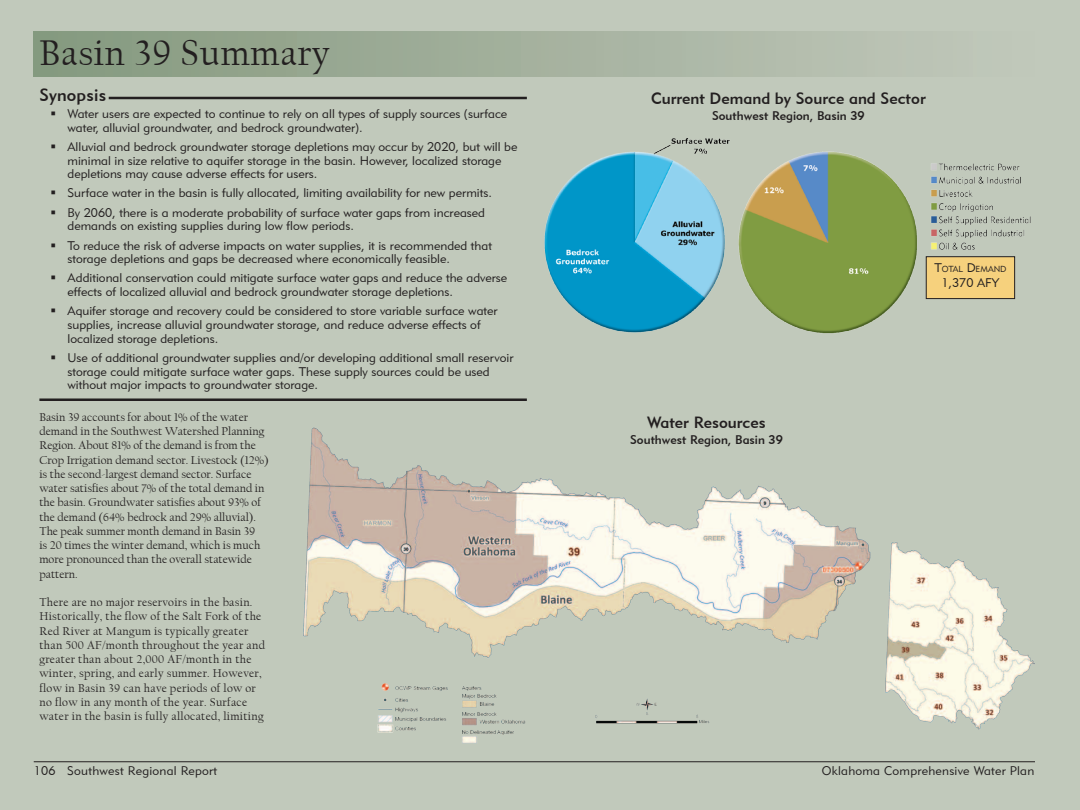
<style>
.page{position:relative;width:1080px;height:810px;background:#c1c9bb}
.page>*{position:absolute;margin:0;border:0;box-sizing:border-box;transform-origin:0 0}
.Section_Heading{font:37.5px "Californian FB";letter-spacing:.02em;color:#231f20}
.Synopsis{font:17.5px "Geometric 415 BT Medium A";letter-spacing:.01em;color:#231f20}
.Regional_Figure_Titl{font:16.25px "Geometric 415 BT Medium A";color:#231f20}
.REGION_BASIN__FIGURE{font:12.5px/13.8px "Geometric 415 BT Lite A";color:#231f20}
.REGION_BASIN__FIGURE-2{font:12.5px "Geometric 415 BT Lite A";letter-spacing:.02em;color:#231f20}
.Regional_Figure_Titl-2{font:12.5px "Geometric 415 BT Medium A";color:#231f20}
.BODY{font:11.88px/14.2px "Californian FB";color:#231f20}
.BODY-2{font:11.88px/14.2px "Californian FB";letter-spacing:.025em;color:#231f20}
.REGION_BASIN__FIGURE-3{font:8.75px "Geometric 415 BT Lite A";color:#231f20}
.s1{font-size:12.5px}
</style>
<div class="page">
<hr style="left:34px;top:761px;width:1001px;height:1px;background:#231f20">
<div style="left:34px;top:32px;width:1001px;height:45px;background:linear-gradient(to right,#85997f,#c2c9bc)"></div>
<hr style="left:109px;top:97px;width:418px;height:2px;background:#231f20">
<hr style="left:39px;top:398px;width:488px;height:3px;background:#231f20">
<img style="left:544px;top:138px;width:487px;height:196px">
<div style="left:926px;top:257px;width:89px;height:42px;background:#f6d17d"></div>
<div style="left:926px;top:257px;width:89px;height:42px;border:1px solid #231f20"></div>
<img style="left:303px;top:427px;width:732px;height:316px">
<p class="Section_Heading" style="left:39px;top:32px;width:292px">Basin 39 Summary</p>
<p class="Synopsis" style="left:39px;top:84px;width:68px">Synopsis</p>
<p class="REGION_BASIN__FIGURE" style="left:68px;top:107px;width:441px">Water users are expected to continue to rely on all types of supply sources (surface water, alluvial groundwater, and bedrock groundwater).</p>
<p class="REGION_BASIN__FIGURE" style="left:68px;top:139px;width:451px">Alluvial and bedrock groundwater storage depletions may occur by 2020, but will be minimal in size relative to aquifer storage in the basin. However, localized storage depletions may cause adverse effects for users.</p>
<p class="REGION_BASIN__FIGURE" style="left:68px;top:186px;width:426px">Surface water in the basin is fully allocated, limiting availability for new permits.</p>
<p class="REGION_BASIN__FIGURE" style="left:68px;top:205px;width:419px">By 2060, there is a moderate probability of surface water gaps from increased demands on existing supplies during low flow periods.</p>
<p class="REGION_BASIN__FIGURE" style="left:68px;top:238px;width:426px">To reduce the risk of adverse impacts on water supplies, it is recommended that storage depletions and gaps be decreased where economically feasible.</p>
<p class="REGION_BASIN__FIGURE" style="left:68px;top:271px;width:441px">Additional conservation could mitigate surface water gaps and reduce the adverse effects of localized alluvial and bedrock groundwater storage depletions.</p>
<p class="REGION_BASIN__FIGURE" style="left:68px;top:304px;width:431px">Aquifer storage and recovery could be considered to store variable surface water supplies, increase alluvial groundwater storage, and reduce adverse effects of localized storage depletions.</p>
<p class="REGION_BASIN__FIGURE" style="left:68px;top:351px;width:447px">Use of additional groundwater supplies and/or developing additional small reservoir storage could mitigate surface water gaps. These supply sources could be used without major impacts to groundwater storage.</p>
<p class="BODY" style="left:39px;top:410px;width:231px">Basin 39 accounts for about 1% of the water demand in the Southwest Watershed Planning Region. About 81% of the demand is from the Crop Irrigation demand sector. Livestock (12%) is the second-largest demand sector. Surface water satisfies about 7% of the total demand in the basin. Groundwater satisfies about 93% of the demand (64% bedrock and 29% alluvial).<br>The peak summer month demand in Basin 39<br>is 20 times the winter demand, which is much more pronounced than the overall statewide pattern.</p>
<p class="BODY-2" style="left:39px;top:595px;width:227px">There are no major reservoirs in the basin.<br>Historically, the flow of the Salt Fork of the Red River at Mangum is typically greater than 500 AF/month throughout the year and greater than about 2,000 AF/month in the winter, spring, and early summer. However, flow in Basin 39 can have periods of low or no flow in any month of the year. Surface water in the basin is fully allocated, limiting</p>
<p class="Regional_Figure_Titl" style="left:651px;top:88px;width:276px">Current Demand by Source and Sector</p>
<p class="Regional_Figure_Titl-2" style="left:712px;top:108px;width:154px">Southwest Region, Basin 39</p>
<p class="Regional_Figure_Titl" style="left:647px;top:412px;width:120px">Water Resources</p>
<p class="Regional_Figure_Titl-2" style="left:630px;top:432px;width:154px">Southwest Region, Basin 39</p>
<p class="REGION_BASIN__FIGURE-3" style="left:934px;top:264px;width:73px"><span class="s1">T</span>OTAL <span class="s1">D</span>EMAND</p>
<p class="REGION_BASIN__FIGURE" style="left:942px;top:276px;width:59px">1,370 AFY</p>
<p class="REGION_BASIN__FIGURE-2" style="left:34px;top:763px;width:185px">106 Southwest Regional Report</p>
<p class="REGION_BASIN__FIGURE-2" style="left:822px;top:763px;width:214px">Oklahoma Comprehensive Water Plan</p>
</div>
